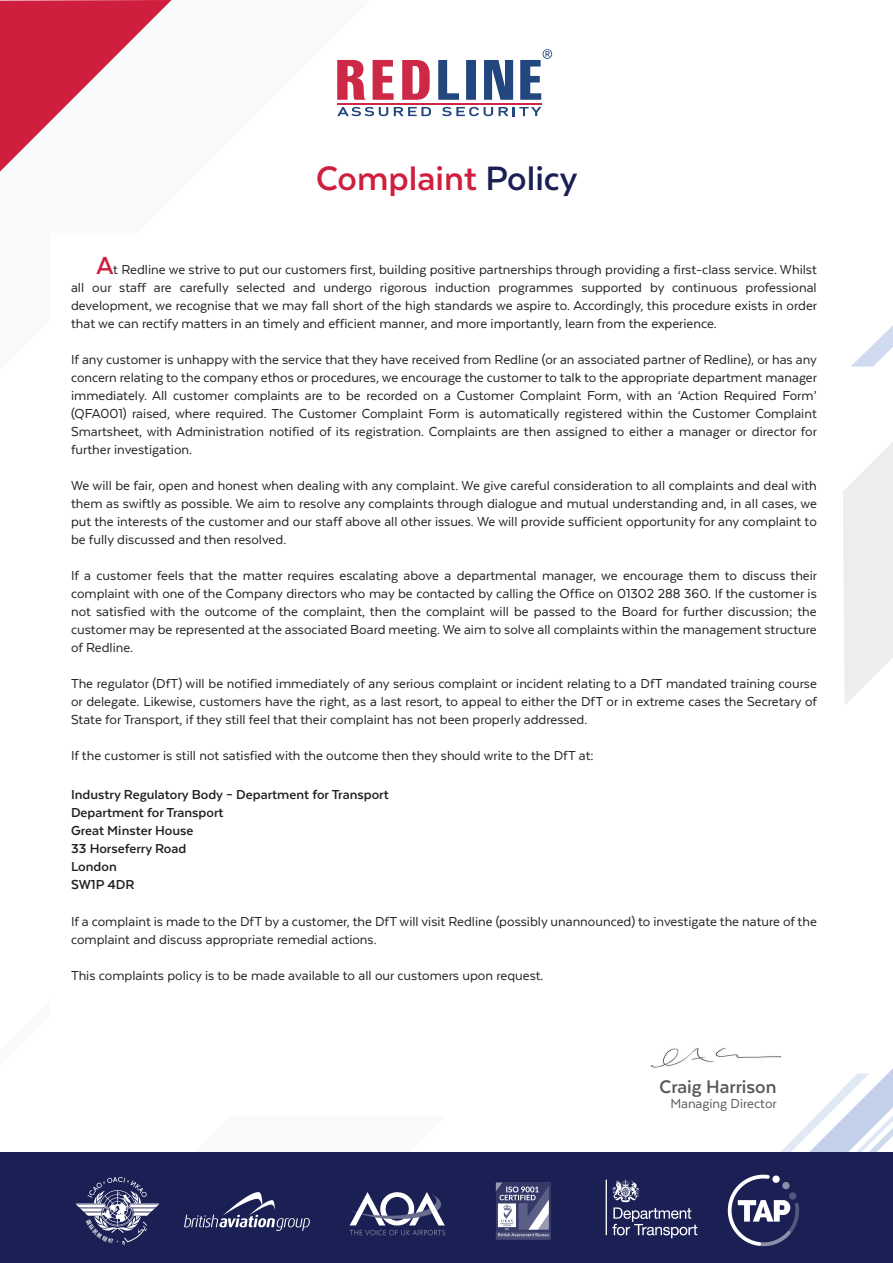
<style>
.page{position:relative;width:893px;height:1263px;background:#fff}
.page>*{position:absolute;margin:0;border:0;box-sizing:border-box;transform-origin:0 0}
.t1{font:700 39px "Texta";color:#cf1e3e}
.t2{font:700 21px "Texta";color:#57585a}
.t3{font:15px/18px "Texta";color:#231f20;text-align:justify}
.t4{font:700 15px/18px "Texta";color:#231f20}
.t5{font:15px "Texta";color:#57585a}
.s1{color:#1a1f54}
.s2{font-weight:700;font-size:28.5px;color:#cf1e3e}
</style>
<div class="page">
<svg style="left:0;top:0;width:172px;height:172px"></svg>
<svg style="left:843px;top:442px;width:50px;height:263px"></svg>
<svg style="left:851px;top:325px;width:42px;height:42px"></svg>
<svg style="left:781px;top:1068px;width:112px;height:84px"></svg>
<div style="left:0;top:1152px;width:893px;height:111px;background:#1a1f54"></div>
<img style="left:727px;top:1174px;width:72px;height:73px">
<img style="left:605px;top:1180px;width:92px;height:59px">
<svg style="left:496px;top:1182px;width:55px;height:58px"></svg>
<svg style="left:350px;top:1192px;width:95px;height:43px"></svg>
<img style="left:185px;top:1192px;width:124px;height:38px">
<img style="left:76px;top:1177px;width:82px;height:67px">
<svg style="left:438px;top:60px;width:21px;height:40px"></svg>
<svg style="left:466px;top:60px;width:10px;height:40px"></svg>
<svg style="left:484px;top:60px;width:29px;height:40px"></svg>
<svg style="left:373px;top:60px;width:21px;height:40px"></svg>
<svg style="left:520px;top:49px;width:32px;height:51px"></svg>
<svg style="left:337px;top:107px;width:51px;height:9px"></svg>
<svg style="left:394px;top:107px;width:37px;height:9px"></svg>
<svg style="left:442px;top:107px;width:51px;height:9px"></svg>
<svg style="left:499px;top:107px;width:42px;height:9px"></svg>
<hr style="left:337px;top:103px;width:204px;height:2px;background:#cd2947">
<svg style="left:337px;top:60px;width:29px;height:40px"></svg>
<svg style="left:402px;top:60px;width:28px;height:40px"></svg>
<img style="left:650px;top:1047px;width:143px;height:26px">
<h1 class="t1" style="left:316px;top:158px;width:263px">Complaint <span class="s1">Policy</span></h1>
<p class="t3" style="left:71px;top:260px;width:748px;text-indent:25px"><span class="s2">A</span>t Redline we strive to put our customers first, building positive partnerships through providing a first-class service. Whilst all our staff are carefully selected and undergo rigorous induction programmes supported by continuous professional development, we recognise that we may fall short of the high standards we aspire to. Accordingly, this procedure exists in order that we can rectify matters in an timely and efficient manner, and more importantly, learn from the experience.</p>
<p class="t3" style="left:71px;top:350px;width:747px">If any customer is unhappy with the service that they have received from Redline (or an associated partner of Redline), or has any concern relating to the company ethos or procedures, we encourage the customer to talk to the appropriate department manager immediately. All customer complaints are to be recorded on a Customer Complaint Form, with an ‘Action Required Form’ (QFA001) raised, where required. The Customer Complaint Form is automatically registered within the Customer Complaint Smartsheet, with Administration notified of its registration. Complaints are then assigned to either a manager or director for further investigation.</p>
<p class="t3" style="left:71px;top:476px;width:747px">We will be fair, open and honest when dealing with any complaint. We give careful consideration to all complaints and deal with them as swiftly as possible. We aim to resolve any complaints through dialogue and mutual understanding and, in all cases, we put the interests of the customer and our staff above all other issues. We will provide sufficient opportunity for any complaint to be fully discussed and then resolved.</p>
<p class="t3" style="left:71px;top:566px;width:748px">If a customer feels that the matter requires escalating above a departmental manager, we encourage them to discuss their complaint with one of the Company directors who may be contacted by calling the Office on 01302 288 360. If the customer is not satisfied with the outcome of the complaint, then the complaint will be passed to the Board for further discussion; the customer may be represented at the associated Board meeting. We aim to solve all complaints within the management structure of Redline.</p>
<p class="t3" style="left:71px;top:674px;width:747px">The regulator (DfT) will be notified immediately of any serious complaint or incident relating to a DfT mandated training course or delegate. Likewise, customers have the right, as a last resort, to appeal to either the DfT or in extreme cases the Secretary of State for Transport, if they still feel that their complaint has not been properly addressed.</p>
<p class="t3" style="left:71px;top:746px;width:524px">If the customer is still not satisfied with the outcome then they should write to the DfT at:</p>
<p class="t4" style="left:71px;top:786px;width:319px">Industry Regulatory Body – Department for Transport<br>Department for Transport<br>Great Minster House<br>33 Horseferry Road<br>London<br>SW1P 4DR</p>
<p class="t3" style="left:71px;top:912px;width:747px">If a complaint is made to the DfT by a customer, the DfT will visit Redline (possibly unannounced) to investigate the nature of the complaint and discuss appropriate remedial actions.</p>
<p class="t3" style="left:71px;top:966px;width:474px">This complaints policy is to be made available to all our customers upon request.</p>
<h2 class="t2" style="left:660px;top:1076px;width:118px">Craig Harrison</h2>
<p class="t5" style="left:670px;top:1096px;width:108px">Managing Director</p>
</div>
